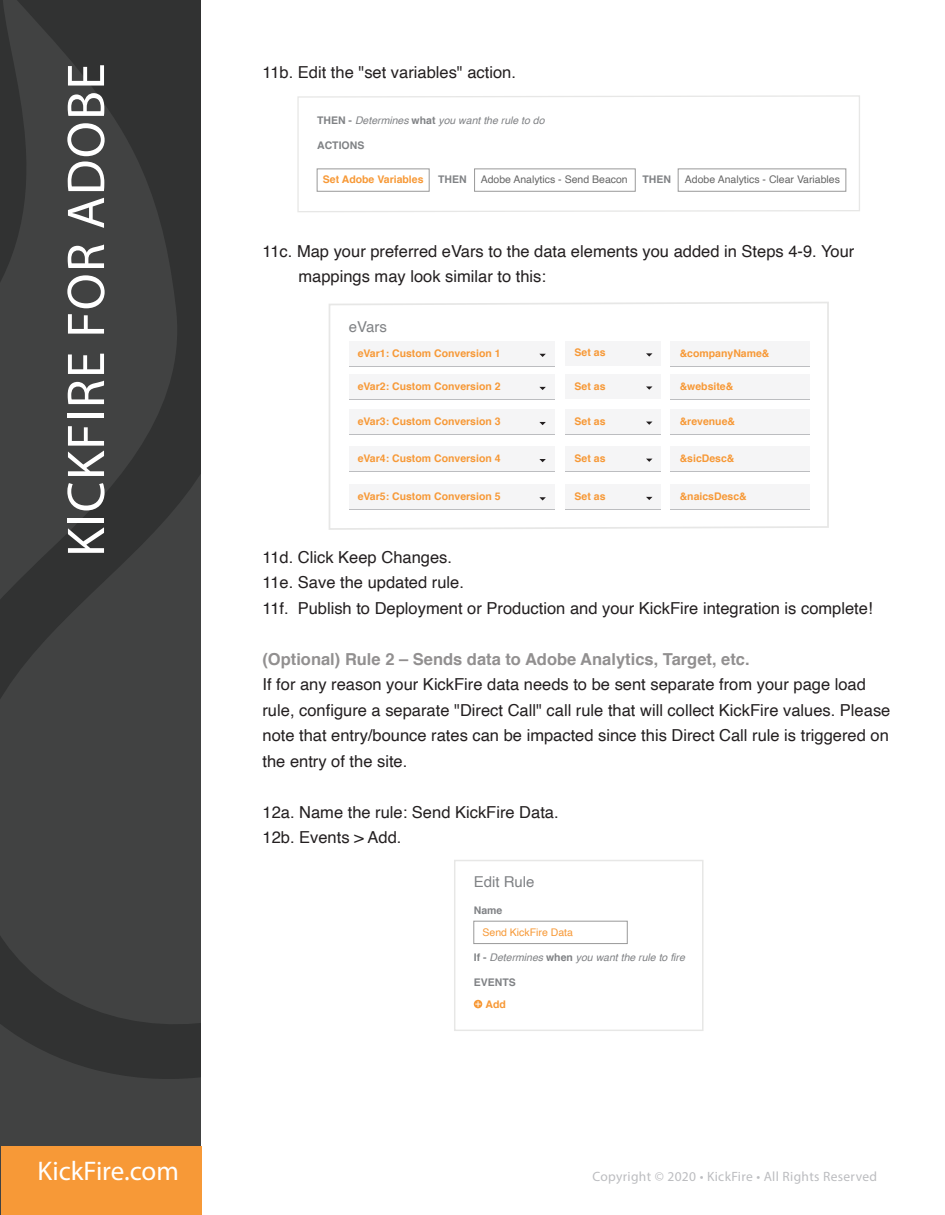
<style>
.page{position:relative;width:945px;height:1215px;background:#fff}
.page>*{position:absolute;margin:0;border:0;box-sizing:border-box;transform-origin:0 0}
.t1{font:53.55px "Myriad Pro";letter-spacing:.025em;color:#fff}
.t2{font:27px "Myriad Pro";color:#fff}
.t3{font:16.5px/25.5px "Helvetica";color:#231f20}
.t4{font:700 16.5px "Helvetica";color:rgb(35 31 32/.5)}
.t5{font:15px "Helvetica";color:#808285}
.t6{font:13.5px "Myriad Pro";letter-spacing:.025em;color:#bcbdc0}
.t7{font:700 10.5px "Helvetica";color:#f79937}
.t8{font:italic 10.5px "Helvetica";color:#808285}
.t9{font:10.5px "Helvetica";color:#666}
.t10{font:700 10.5px "Helvetica";color:#808285}
.t11{font:10.5px "Helvetica";color:#f79937}
.s1{font-weight:700;font-style:normal}
</style>
<div class="page">
<svg style="left:0;top:0;width:201px;height:1214px;fill:#313232"></svg>
<svg style="left:0;top:176px;width:201px;height:921px;fill:#414242"></svg>
<div style="left:1px;top:1146px;width:201px;height:68px;background:#f79937"></div>
<div style="left:474px;top:921px;width:153px;height:23px;border:1px solid #999"></div>
<div style="left:454px;top:860px;width:250px;height:171px;border:2px solid #cfcfcd"></div>
<svg style="left:474px;top:1000px;width:8px;height:8px"></svg>
<svg style="left:475px;top:1001px;width:6px;height:6px"></svg>
<svg style="left:297px;top:95px;width:563px;height:117px"></svg>
<svg style="left:329px;top:302px;width:500px;height:228px"></svg>
<h1 class="t1" style="left:53px;top:557px;width:495px;rotate:-90deg">KICKFIRE FOR ADOBE</h1>
<h2 class="t2" style="left:38px;top:1154px;width:143px">KickFire.com</h2>
<p class="t3" style="left:262px;top:60px;width:255px">11b. Edit the "set variables" action.</p>
<p class="t8" style="left:317px;top:112px;width:229px"><span class="s1">THEN -</span> Determines <span class="s1">what</span> you want the rule to do</p>
<p class="t10" style="left:317px;top:137px;width:49px">ACTIONS</p>
<p class="t7" style="left:323px;top:171px;width:102px">Set Adobe Variables</p>
<p class="t10" style="left:438px;top:171px;width:30px">THEN</p>
<p class="t9" style="left:481px;top:171px;width:149px">Adobe Analytics - Send Beacon</p>
<p class="t10" style="left:642px;top:171px;width:30px">THEN</p>
<p class="t9" style="left:685px;top:171px;width:157px">Adobe Analytics - Clear Variables</p>
<p class="t3" style="left:299px;top:239px;width:557px;text-indent:-36px">11c. Map your preferred eVars to the data elements you added in Steps 4-9. Your mappings may look similar to this:</p>
<p class="t5" style="left:349px;top:315px;width:40px">eVars</p>
<p class="t7" style="left:358px;top:345px;width:144px">eVar1: Custom Conversion 1</p>
<p class="t7" style="left:575px;top:344px;width:32px">Set as</p>
<p class="t7" style="left:680px;top:345px;width:91px">&amp;companyName&amp;</p>
<p class="t7" style="left:358px;top:378px;width:144px">eVar2: Custom Conversion 2</p>
<p class="t7" style="left:575px;top:377px;width:32px">Set as</p>
<p class="t7" style="left:680px;top:378px;width:55px">&amp;website&amp;</p>
<p class="t7" style="left:358px;top:413px;width:144px">eVar3: Custom Conversion 3</p>
<p class="t7" style="left:575px;top:412px;width:32px">Set as</p>
<p class="t7" style="left:680px;top:413px;width:57px">&amp;revenue&amp;</p>
<p class="t7" style="left:358px;top:450px;width:144px">eVar4: Custom Conversion 4</p>
<p class="t7" style="left:575px;top:450px;width:32px">Set as</p>
<p class="t7" style="left:680px;top:450px;width:56px">&amp;sicDesc&amp;</p>
<p class="t7" style="left:358px;top:488px;width:144px">eVar5: Custom Conversion 5</p>
<p class="t7" style="left:575px;top:488px;width:32px">Set as</p>
<p class="t7" style="left:680px;top:488px;width:69px">&amp;naicsDesc&amp;</p>
<p class="t3" style="left:262px;top:545px;width:612px">11d. Click Keep Changes.<br>11e. Save the updated rule.<br>11f. Publish to Deployment or Production and your KickFire integration is complete!</p>
<p class="t4" style="left:262px;top:646px;width:489px">(Optional) Rule 2 – Sends data to Adobe Analytics, Target, etc.</p>
<p class="t3" style="left:262px;top:672px;width:629px">If for any reason your KickFire data needs to be sent separate from your page load rule, configure a separate "Direct Call" call rule that will collect KickFire values. Please note that entry/bounce rates can be impacted since this Direct Call rule is triggered on the entry of the site.</p>
<p class="t3" style="left:262px;top:800px;width:298px">12a. Name the rule: Send KickFire Data.<br>12b. Events &gt; Add.</p>
<p class="t5" style="left:474px;top:870px;width:62px">Edit Rule</p>
<p class="t10" style="left:474px;top:902px;width:30px">Name</p>
<p class="t11" style="left:483px;top:924px;width:92px">Send KickFire Data</p>
<p class="t8" style="left:474px;top:949px;width:213px"><span class="s1">If -</span> Determines <span class="s1">when</span> you want the rule to fire</p>
<p class="t10" style="left:474px;top:974px;width:43px">EVENTS</p>
<p class="t7" style="left:485px;top:996px;width:22px">Add</p>
<p class="t6" style="left:592px;top:1168px;width:286px">Copyright © 2020 • KickFire • All Rights Reserved</p>
</div>
